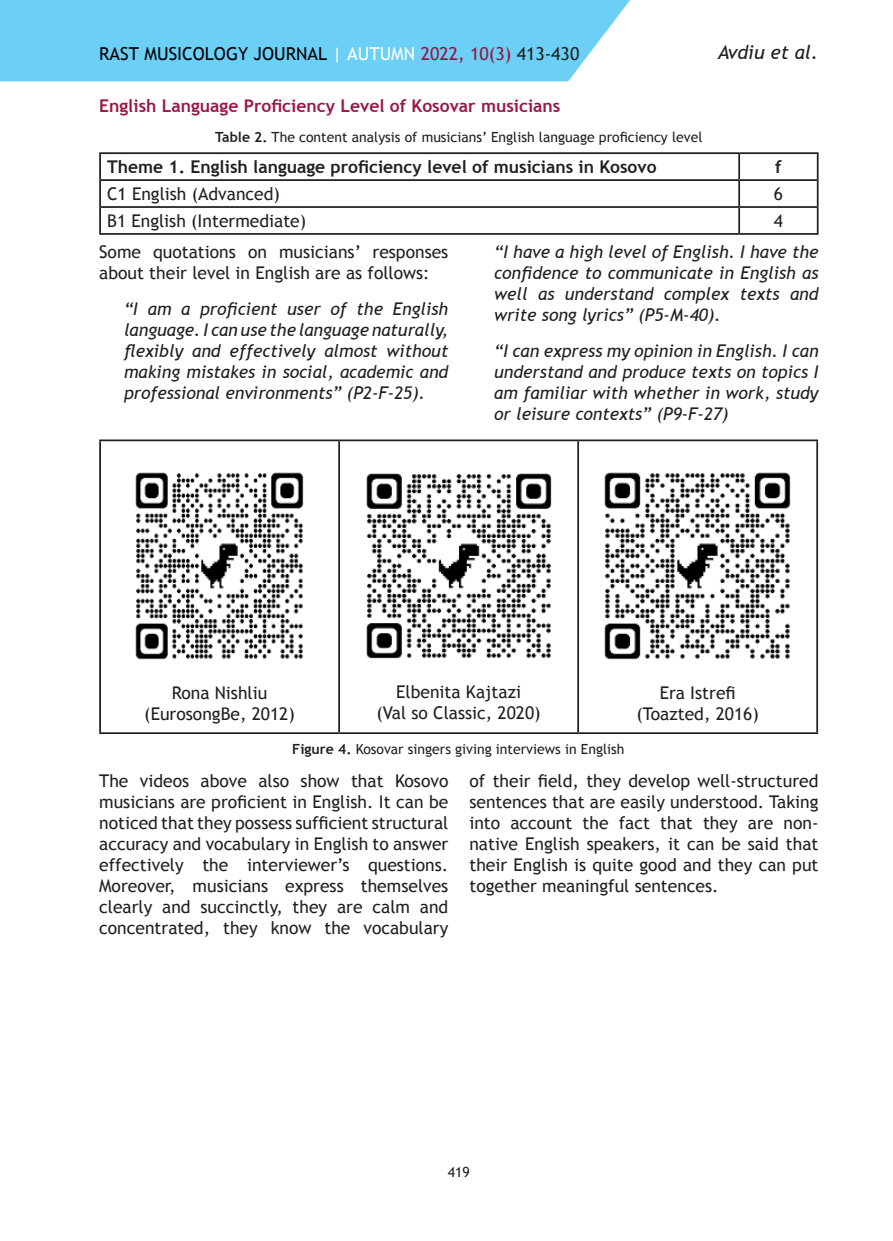
<style>
.page{position:relative;width:893px;height:1241px;background:#fff}
.page>*{position:absolute;margin:0;border:0;box-sizing:border-box;transform-origin:0 0}
.t1{font:italic 19.25px "Trebuchet MS";color:#231f20}
.t2{font:17.85px "Trebuchet MS";color:#000}
.Metin_-_Gövde{font:17.5px/21px "Trebuchet MS";color:#231f20;text-align:justify}
.Metin_-_Gövde-2{font:italic 17.5px/21px "Trebuchet MS";color:#231f20;text-align:justify}
.t3{font:700 17.5px "Trebuchet MS";color:#231f20}
.Metin_-_Başlık_2{font:700 17.5px "Trebuchet MS";color:#9b1746}
.Örnek{font:14px "Trebuchet MS";color:#231f20}
.s1{color:#fff}
.s2{color:#94163d}
.s3{color:#231f20}
.s4{font-weight:700}
</style>
<div class="page">
<div style="left:0;top:0;width:630px;height:81px;background:#6bcff6"></div>
<hr style="left:99px;top:152px;width:640px;height:2px;background:#231f20">
<hr style="left:99px;top:154px;width:2px;height:25px;background:#231f20">
<hr style="left:739px;top:152px;width:80px;height:2px;background:#231f20">
<hr style="left:738px;top:154px;width:2px;height:25px;background:#231f20">
<hr style="left:817px;top:154px;width:2px;height:25px;background:#231f20">
<hr style="left:99px;top:179px;width:640px;height:2px;background:#231f20">
<hr style="left:99px;top:181px;width:2px;height:25px;background:#231f20">
<hr style="left:739px;top:179px;width:80px;height:2px;background:#231f20">
<hr style="left:738px;top:181px;width:2px;height:25px;background:#231f20">
<hr style="left:817px;top:181px;width:2px;height:25px;background:#231f20">
<hr style="left:99px;top:206px;width:640px;height:2px;background:#231f20">
<hr style="left:99px;top:208px;width:2px;height:25px;background:#231f20">
<hr style="left:739px;top:206px;width:80px;height:2px;background:#231f20">
<hr style="left:738px;top:208px;width:2px;height:25px;background:#231f20">
<hr style="left:817px;top:208px;width:2px;height:25px;background:#231f20">
<hr style="left:99px;top:233px;width:640px;height:2px;background:#231f20">
<hr style="left:739px;top:233px;width:80px;height:2px;background:#231f20">
<hr style="left:99px;top:439px;width:240px;height:2px;background:#231f20">
<hr style="left:99px;top:441px;width:2px;height:291px;background:#231f20">
<hr style="left:339px;top:439px;width:239px;height:2px;background:#231f20">
<hr style="left:338px;top:441px;width:2px;height:291px;background:#231f20">
<hr style="left:578px;top:439px;width:240px;height:2px;background:#231f20">
<hr style="left:577px;top:441px;width:2px;height:291px;background:#231f20">
<hr style="left:816px;top:441px;width:2px;height:291px;background:#231f20">
<hr style="left:99px;top:732px;width:240px;height:2px;background:#231f20">
<hr style="left:339px;top:732px;width:239px;height:2px;background:#231f20">
<hr style="left:578px;top:732px;width:240px;height:2px;background:#231f20">
<img style="left:135px;top:472px;width:169px;height:188px">
<img style="left:366px;top:473px;width:186px;height:186px">
<img style="left:604px;top:472px;width:187px;height:188px">
<p class="t1" style="left:718px;top:41px;width:102px">Avdiu et al.</p>
<p class="t2" style="left:99px;top:43px;width:482px">RAST MUSICOLOGY JOURNAL <span class="s1">| AUTUMN</span> <span class="s2">2022, 10(3)</span> <span class="s3">413-430</span></p>
<p class="Metin_-_Başlık_2" style="left:99px;top:95px;width:463px">English Language Proficiency Level of Kosovar musicians</p>
<p class="Örnek" style="left:215px;top:129px;width:489px"><span class="s4">Table 2.</span> The content analysis of musicians’ English language proficiency level</p>
<p class="t3" style="left:107px;top:156px;width:551px">Theme 1. English language proficiency level of musicians in Kosovo</p>
<p class="t3" style="left:775px;top:156px;width:8px">f</p>
<p class="Metin_-_Gövde" style="left:107px;top:183px;width:174px">C1 English (Advanced)</p>
<p class="Metin_-_Gövde" style="left:774px;top:183px;width:11px">6</p>
<p class="Metin_-_Gövde" style="left:107px;top:210px;width:201px">B1 English (Intermediate)</p>
<p class="Metin_-_Gövde" style="left:774px;top:210px;width:11px">4</p>
<p class="Metin_-_Gövde" style="left:99px;top:241px;width:351px">Some quotations on musicians’ responses about their level in English are as follows:</p>
<p class="Metin_-_Gövde-2" style="left:124px;top:298px;width:326px">“I am a proficient user of the English language. I can use the language naturally, flexibly and effectively almost without making mistakes in social, academic and professional environments” (P2-F-25).</p>
<p class="Metin_-_Gövde-2" style="left:494px;top:241px;width:326px">“I have a high level of English. I have the confidence to communicate in English as well as understand complex texts and write song lyrics” (P5-M-40).</p>
<p class="Metin_-_Gövde-2" style="left:494px;top:340px;width:326px">“I can express my opinion in English. I can understand and produce texts on topics I am familiar with whether in work, study or leisure contexts” (P9-F-27)</p>
<p class="Metin_-_Gövde" style="left:172px;top:682px;width:97px">Rona Nishliu</p>
<p class="Metin_-_Gövde" style="left:144px;top:703px;width:152px">(EurosongBe, 2012)</p>
<p class="Metin_-_Gövde" style="left:396px;top:681px;width:126px">Elbenita Kajtazi</p>
<p class="Metin_-_Gövde" style="left:377px;top:702px;width:166px">(Val so Classic, 2020)</p>
<p class="Metin_-_Gövde" style="left:660px;top:682px;width:78px">Era Istrefi</p>
<p class="Metin_-_Gövde" style="left:636px;top:703px;width:124px">(Toazted, 2016)</p>
<p class="Örnek" style="left:292px;top:741px;width:334px"><span class="s4">Figure 4.</span> Kosovar singers giving interviews in English</p>
<p class="Metin_-_Gövde" style="left:99px;top:770px;width:351px">The videos above also show that Kosovo musicians are proficient in English. It can be noticed that they possess sufficient structural accuracy and vocabulary in English to answer effectively the interviewer’s questions.<br>Moreover, musicians express themselves clearly and succinctly, they are calm and concentrated, they know the vocabulary</p>
<p class="Metin_-_Gövde" style="left:469px;top:770px;width:351px">of their field, they develop well-structured sentences that are easily understood. Taking into account the fact that they are non&shy;native English speakers, it can be said that their English is quite good and they can put together meaningful sentences.</p>
<p class="Örnek" style="left:448px;top:1163px;width:24px">419</p>
</div>
